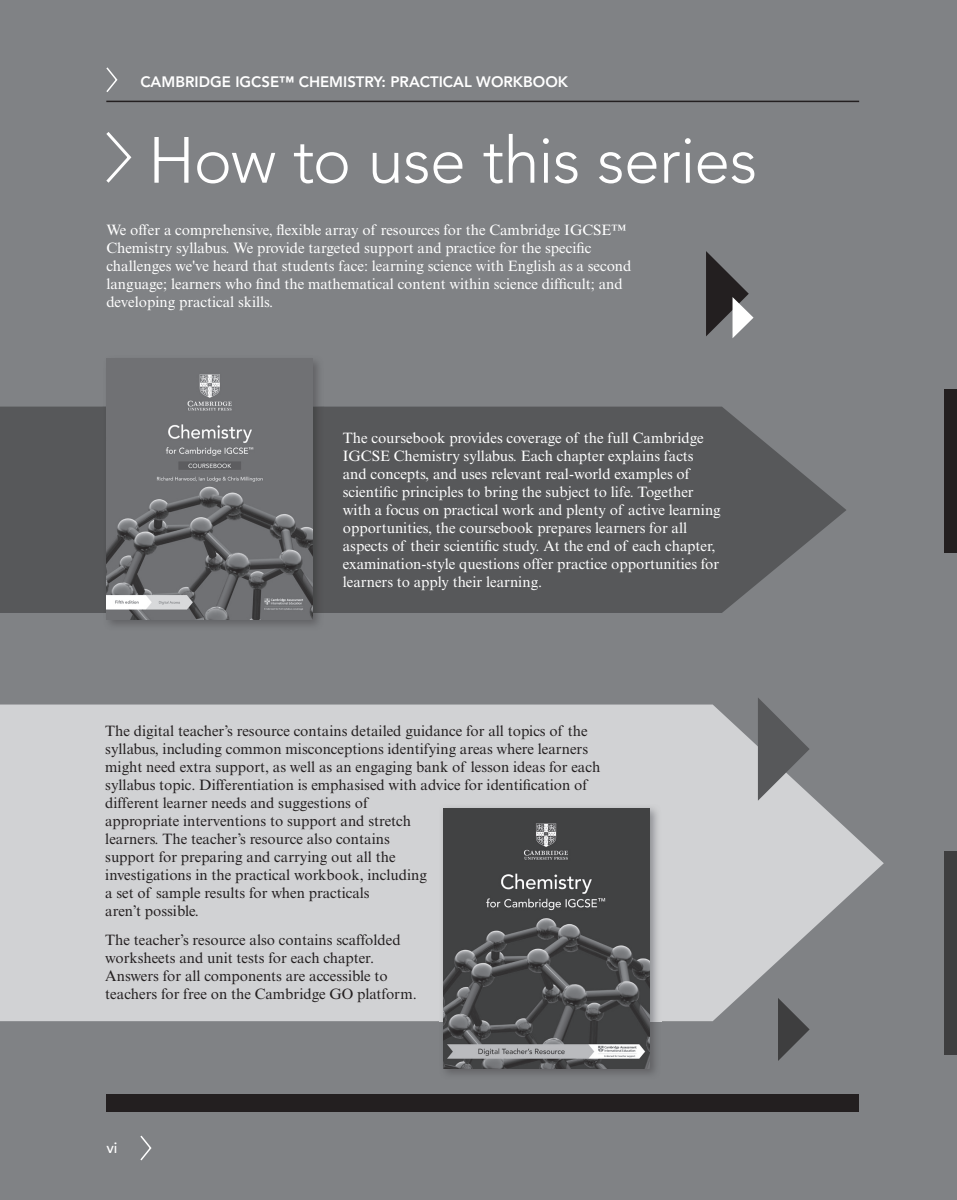
<style>
.page{position:relative;width:957px;height:1200px;background:#fff}
.page>*{position:absolute;margin:0;border:0;box-sizing:border-box;transform-origin:0 0}
.t1{font:300 64.5px "Avenir LT Std";letter-spacing:-.01em;color:#fff}
.t2{font:15px/18px "Times New Roman MT Std";color:#fff}
.t3{font:15px/18px "Times New Roman MT Std";color:#231f20}
.t4{font:800 15px "Avenir LT Std";color:#fff}
.t5{font:500 15px "Avenir LT Std";color:#fff}
</style>
<div class="page">
<div style="left:0;top:0;width:944px;height:1199px;background:#808285"></div>
<div style="left:944px;top:0;width:13px;height:1199px;background:#808285"></div>
<hr style="left:106px;top:101px;width:753px;height:1px;background:#231f20">
<div style="left:106px;top:1093px;width:753px;height:17px;background:#231f20"></div>
<svg style="left:140px;top:1135px;width:12px;height:26px"></svg>
<svg style="left:106px;top:67px;width:12px;height:25px"></svg>
<svg style="left:0;top:704px;width:884px;height:316px;background:#c8c9cc"></svg>
<div style="left:944px;top:389px;width:13px;height:163px;background:#231f20"></div>
<div style="left:944px;top:850px;width:13px;height:204px;background:#3e3e3f"></div>
<svg style="left:758px;top:698px;width:51px;height:102px"></svg>
<svg style="left:778px;top:997px;width:31px;height:63px"></svg>
<svg style="left:106px;top:132px;width:26px;height:51px"></svg>
<img style="left:439px;top:804px;width:222px;height:271px">
<img style="left:443px;top:807px;width:206px;height:260px">
<svg style="left:706px;top:251px;width:47px;height:87px"></svg>
<svg style="left:0;top:406px;width:846px;height:206px;background:#5a5b5d"></svg>
<img style="left:102px;top:358px;width:222px;height:268px">
<img style="left:102px;top:406px;width:222px;height:206px">
<img style="left:106px;top:359px;width:207px;height:260px">
<p class="t4" style="left:140px;top:72px;width:429px">CAMBRIDGE IGCSE™ CHEMISTRY: PRACTICAL WORKBOOK</p>
<h1 class="t1" style="left:148px;top:122px;width:610px">How to use this series</h1>
<p class="t2" style="left:106px;top:221px;width:527px">We offer a comprehensive, flexible array of resources for the Cambridge IGCSE™ Chemistry syllabus. We provide targeted support and practice for the specific challenges we've heard that students face: learning science with English as a second language; learners who find the mathematical content within science difficult; and developing practical skills.</p>
<p class="t2" style="left:343px;top:429px;width:379px">The coursebook provides coverage of the full Cambridge IGCSE Chemistry syllabus. Each chapter explains facts and concepts, and uses relevant real-world examples of scientific principles to bring the subject to life. Together with a focus on practical work and plenty of active learning opportunities, the coursebook prepares learners for all aspects of their scientific study. At the end of each chapter, examination-style questions offer practice opportunities for learners to apply their learning.</p>
<p class="t3" style="left:105px;top:721px;width:496px">The digital teacher’s resource contains detailed guidance for all topics of the syllabus, including common misconceptions identifying areas where learners might need extra support, as well as an engaging bank of lesson ideas for each syllabus topic. Differentiation is emphasised with advice for identification of different learner needs and suggestions of<br>appropriate interventions to support and stretch<br>learners. The teacher’s resource also contains<br>support for preparing and carrying out all the<br>investigations in the practical workbook, including<br>a set of sample results for when practicals<br>aren’t possible.</p>
<p class="t3" style="left:105px;top:930px;width:313px">The teacher’s resource also contains scaffolded worksheets and unit tests for each chapter.<br>Answers for all components are accessible to teachers for free on the Cambridge GO platform.</p>
<p class="t5" style="left:106px;top:1138px;width:13px">vi</p>
</div>
